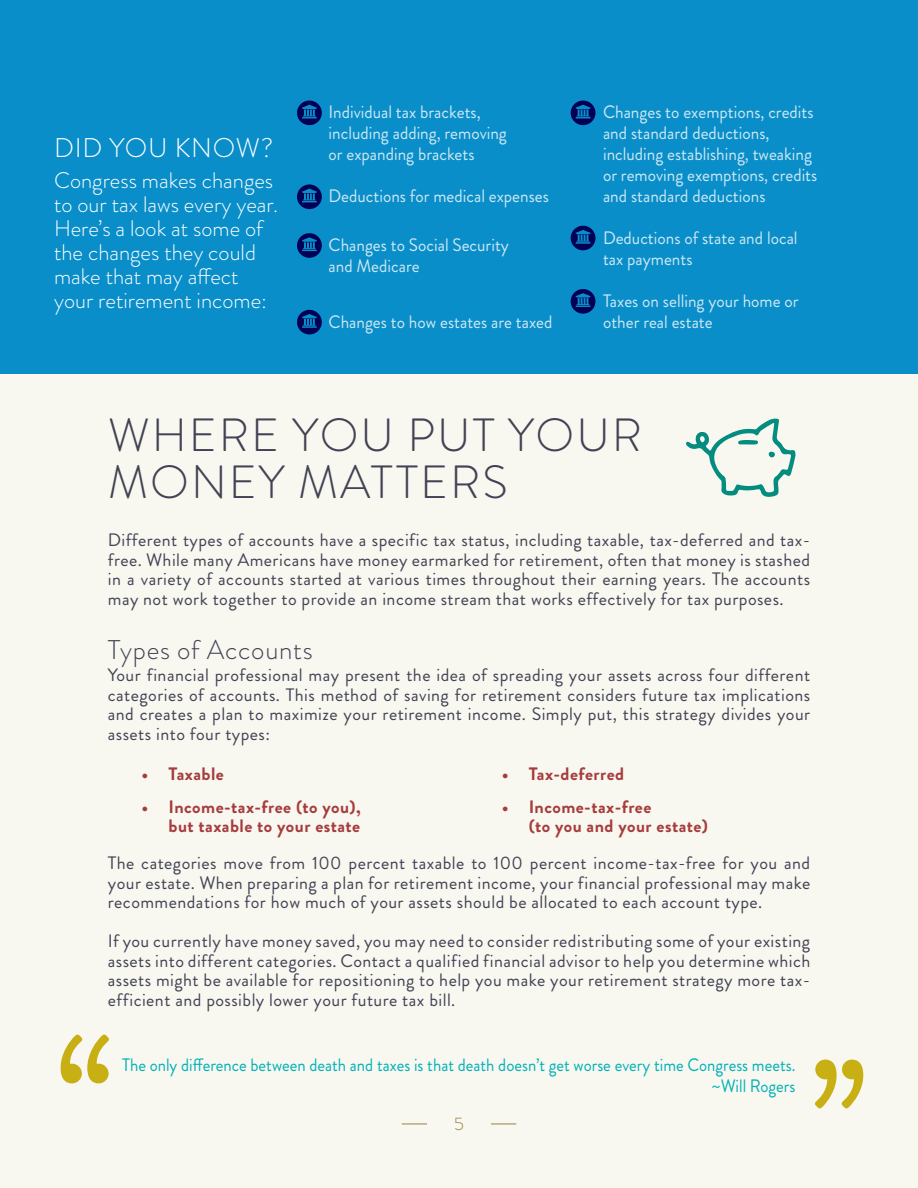
<style>
.page{position:relative;width:918px;height:1188px;background:#f8f8f1}
.page>*{position:absolute;margin:0;border:0;box-sizing:border-box;transform-origin:0 0}
.t1{font:173.4px "Brandon Grotesque";color:#c8af14}
.t2{font:300 46.5px/46.5px "Brandon Grotesque";letter-spacing:.045em;color:#424254}
.t3{font:300 27px "Brandon Grotesque";letter-spacing:.025em;color:#424254}
.t4{font:300 27px "Brandon Grotesque";letter-spacing:.025em;color:#fff}
.t5{font:300 22.5px/24px "Brandon Grotesque";color:#fff}
.t6{font:18px/19.5px "Brandon Grotesque";letter-spacing:.025em;color:#424254;text-align:justify}
.t7{font:18px/21px "Brandon Grotesque";color:#cee8f4;scale:.96 1}
.t8{font:700 18px/19.5px "Brandon Grotesque";letter-spacing:.025em;color:#a63c3c;text-align:right}
.t9{font:18px/21.6px "Brandon Grotesque";color:#02b1b6;text-align:right;scale:.93 1}
.t10{font:300 18px "Brandon Grotesque";color:#9d7e45}
</style>
<div class="page">
<hr style="left:917px;top:0;width:1px;height:1188px;background:#038c7f">
<svg style="left:402px;top:1124px;width:25px;height:1px"></svg>
<svg style="left:491px;top:1124px;width:25px;height:1px"></svg>
<svg style="left:686px;top:418px;width:110px;height:79px"></svg>
<div style="left:0;top:0;width:918px;height:374px;background:#098ec9"></div>
<div style="left:297px;top:101px;width:25px;height:24px;background:#005;border-radius:50%"></div>
<svg style="left:302px;top:105px;width:15px;height:13px"></svg>
<div style="left:297px;top:184px;width:25px;height:25px;background:#005;border-radius:50%"></div>
<svg style="left:302px;top:189px;width:15px;height:13px"></svg>
<svg style="left:297px;top:233px;width:25px;height:25px"></svg>
<svg style="left:302px;top:237px;width:15px;height:14px"></svg>
<div style="left:297px;top:310px;width:25px;height:24px;background:#005;border-radius:50%"></div>
<svg style="left:302px;top:314px;width:15px;height:14px"></svg>
<div style="left:571px;top:101px;width:24px;height:24px;background:#005;border-radius:50%"></div>
<svg style="left:576px;top:105px;width:14px;height:13px"></svg>
<div style="left:571px;top:226px;width:24px;height:24px;background:#005;border-radius:50%"></div>
<svg style="left:576px;top:230px;width:14px;height:14px"></svg>
<div style="left:571px;top:289px;width:24px;height:25px;background:#005;border-radius:50%"></div>
<svg style="left:576px;top:293px;width:14px;height:14px"></svg>
<h3 class="t4" style="left:54px;top:129px;width:221px">DID YOU KNOW?</h3>
<p class="t5" style="left:54px;top:168px;width:226px">Congress makes changes to our tax laws every year.<br>Here’s a look at some of the changes they could make that may affect your retirement income:</p>
<p class="t7" style="left:329px;top:102px;width:187px">Individual tax brackets, including adding, removing or expanding brackets</p>
<p class="t7" style="left:329px;top:186px;width:231px">Deductions for medical expenses</p>
<p class="t7" style="left:329px;top:235px;width:189px">Changes to Social Security and Medicare</p>
<p class="t7" style="left:329px;top:311px;width:235px">Changes to how estates are taxed</p>
<p class="t7" style="left:603px;top:102px;width:225px">Changes to exemptions, credits and standard deductions, including establishing, tweaking or removing exemptions, credits and standard deductions</p>
<p class="t7" style="left:603px;top:228px;width:204px">Deductions of state and local tax payments</p>
<p class="t7" style="left:603px;top:291px;width:205px">Taxes on selling your home or other real estate</p>
<h2 class="t2" style="left:108px;top:412px;width:536px">WHERE YOU PUT YOUR<br>MONEY MATTERS</h2>
<p class="t6" style="left:108px;top:531px;width:704px">Different types of accounts have a specific tax status, including taxable, tax-deferred and tax&shy;free. While many Americans have money earmarked for retirement, often that money is stashed in a variety of accounts started at various times throughout their earning years. The accounts may not work together to provide an income stream that works effectively for tax purposes.</p>
<h3 class="t3" style="left:108px;top:631px;width:206px">Types of Accounts</h3>
<p class="t6" style="left:108px;top:666px;width:704px">Your financial professional may present the idea of spreading your assets across four different categories of accounts. This method of saving for retirement considers future tax implications and creates a plan to maximize your retirement income. Simply put, this strategy divides your assets into four types:</p>
<p class="t8" style="left:142px;top:764px;width:84px">• Taxable</p>
<p class="t8" style="left:142px;top:797px;width:221px">• Income-tax-free (to you), but taxable to your estate</p>
<p class="t8" style="left:502px;top:764px;width:124px">• Tax-deferred</p>
<p class="t8" style="left:529px;top:797px;width:181px;text-align:left;text-indent:-27px">• Income-tax-free<br>(to you and your estate)</p>
<p class="t6" style="left:108px;top:854px;width:704px">The categories move from 100 percent taxable to 100 percent income-tax-free for you and your estate. When preparing a plan for retirement income, your financial professional may make recommendations for how much of your assets should be allocated to each account type.</p>
<p class="t6" style="left:108px;top:932px;width:704px">If you currently have money saved, you may need to consider redistributing some of your existing assets into different categories. Contact a qualified financial advisor to help you determine which assets might be available for repositioning to help you make your retirement strategy more tax&shy;efficient and possibly lower your future tax bill.</p>
<h1 class="t1" style="left:54px;top:979px;width:64px">‘‘</h1>
<p class="t9" style="left:122px;top:1054px;width:725px">The only difference between death and taxes is that death doesn’t get worse every time Congress meets. ~Will Rogers</p>
<p class="t10" style="left:454px;top:1112px;width:11px">5</p>
<h1 class="t1" style="left:870px;top:1164px;width:64px;rotate:-180deg">‘‘</h1>
</div>
